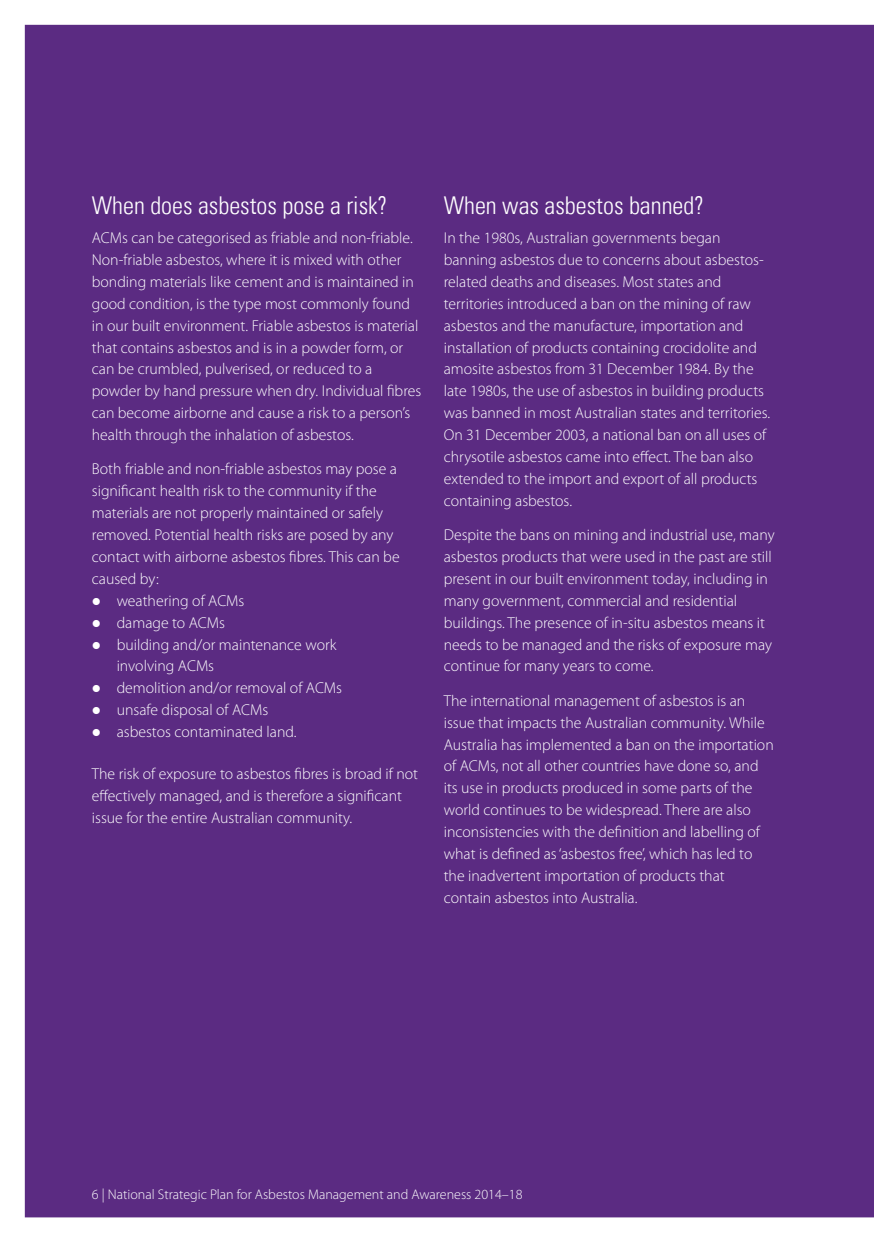
<style>
.page{position:relative;width:874px;height:1241px;background:#fff}
.page>*{position:absolute;margin:0;border:0;box-sizing:border-box;transform-origin:0 0}
.t1{font:300 condensed 24.5px "Univers LT";color:#fff}
.t2{font:300 15.75px/21.9px "Myriad Pro";color:#fff}
.t3{font:300 14px "Myriad Pro";color:#fff}
</style>
<div class="page">
<div style="left:26px;top:26px;width:847px;height:1190px;background:#5b2b82"></div>
<h1 class="t1" style="left:92px;top:190px;width:297px">When does asbestos pose a risk?</h1>
<p class="t2" style="left:92px;top:227px;width:331px">ACMs can be categorised as friable and non-friable.<br>Non-friable asbestos, where it is mixed with other bonding materials like cement and is maintained in good condition, is the type most commonly found in our built environment. Friable asbestos is material that contains asbestos and is in a powder form, or can be crumbled, pulverised, or reduced to a powder by hand pressure when dry. Individual fibres can become airborne and cause a risk to a person’s health through the inhalation of asbestos.</p>
<p class="t2" style="left:92px;top:458px;width:306px">Both friable and non-friable asbestos may pose a</p>
<p class="t2" style="left:92px;top:480px;width:286px">significant health risk to the community if the</p>
<p class="t2" style="left:92px;top:502px;width:293px">materials are not properly maintained or safely</p>
<p class="t2" style="left:92px;top:523px;width:303px">removed. Potential health risks are posed by any</p>
<p class="t2" style="left:92px;top:545px;width:309px">contact with airborne asbestos fibres. This can be</p>
<p class="t2" style="left:92px;top:567px;width:68px">caused by:</p>
<p class="t2" style="left:117px;top:589px;width:129px">weathering of ACMs</p>
<p class="t2" style="left:117px;top:611px;width:110px">damage to ACMs</p>
<p class="t2" style="left:117px;top:633px;width:221px">building and/or maintenance work</p>
<p class="t2" style="left:117px;top:655px;width:99px">involving ACMs</p>
<p class="t2" style="left:117px;top:676px;width:227px">demolition and/or removal of ACMs</p>
<p class="t2" style="left:117px;top:698px;width:153px">unsafe disposal of ACMs</p>
<p class="t2" style="left:117px;top:720px;width:181px">asbestos contaminated land.</p>
<p class="t2" style="left:92px;top:762px;width:327px">The risk of exposure to asbestos fibres is broad if not effectively managed, and is therefore a significant issue for the entire Australian community.</p>
<h1 class="t1" style="left:443px;top:190px;width:261px">When was asbestos banned?</h1>
<p class="t2" style="left:443px;top:227px;width:328px">In the 1980s, Australian governments began banning asbestos due to concerns about asbestos&shy;related deaths and diseases. Most states and territories introduced a ban on the mining of raw asbestos and the manufacture, importation and installation of products containing crocidolite and amosite asbestos from 31 December 1984. By the late 1980s, the use of asbestos in building products was banned in most Australian states and territories.<br>On 31 December 2003, a national ban on all uses of chrysotile asbestos came into effect. The ban also extended to the import and export of all products containing asbestos.</p>
<p class="t2" style="left:443px;top:523px;width:332px">Despite the bans on mining and industrial use, many asbestos products that were used in the past are still present in our built environment today, including in many government, commercial and residential buildings. The presence of in-situ asbestos means it needs to be managed and the risks of exposure may continue for many years to come.</p>
<p class="t2" style="left:443px;top:689px;width:331px">The international management of asbestos is an issue that impacts the Australian community. While Australia has implemented a ban on the importation of ACMs, not all other countries have done so, and its use in products produced in some parts of the world continues to be widespread. There are also inconsistencies with the definition and labelling of what is defined as ‘asbestos free’, which has led to the inadvertent importation of products that contain asbestos into Australia.</p>
<p class="t3" style="left:92px;top:1185px;width:432px">6 | National Strategic Plan for Asbestos Management and Awareness 2014–18</p>
</div>
